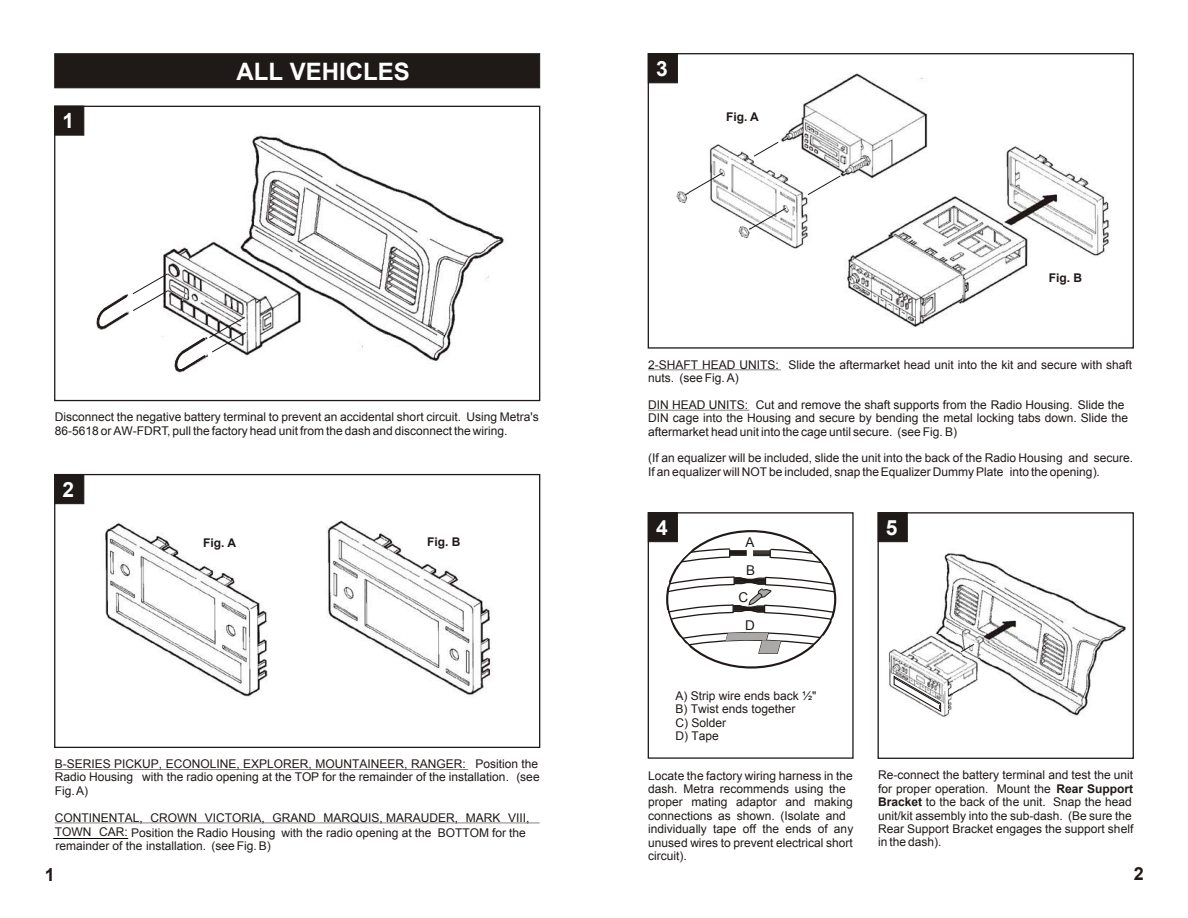
<style>
.page{position:relative;width:1188px;height:918px;background:#fff}
.page>*{position:absolute;margin:0;border:0;box-sizing:border-box;transform-origin:0 0}
.t1{font:700 24px "Arial";color:#fff}
.t2{font:700 21px "Arial";color:#fff}
.t3{font:700 18px "Arial";color:#1f1917}
.t4{font:13.5px/28.2px "Arial";color:#1f1917}
.t5{font:12px/13.4px "Arial";color:#1f1917}
.t6{font:700 12px "Arial";color:#1f1917}
.s1{font-weight:700}
</style>
<div class="page">
<div style="left:648px;top:512px;width:206px;height:247px;border:1px solid #1f1917"></div>
<div style="left:648px;top:513px;width:29px;height:29px;background:#1f1917"></div>
<div style="left:648px;top:512px;width:30px;height:30px;border:1px solid #1f1917"></div>
<div style="left:878px;top:513px;width:29px;height:29px;background:#1f1917"></div>
<div style="left:878px;top:512px;width:29px;height:30px;border:1px solid #1f1917"></div>
<svg style="left:664px;top:521px;width:173px;height:132px"></svg>
<div style="left:55px;top:106px;width:29px;height:29px;background:#1f1917"></div>
<div style="left:55px;top:106px;width:29px;height:29px;border:1px solid #1f1917"></div>
<div style="left:648px;top:53px;width:486px;height:296px;border:1px solid #1f1917"></div>
<svg style="left:55px;top:769px;width:485px;height:54px"></svg>
<svg style="left:648px;top:370px;width:133px;height:40px"></svg>
<div style="left:55px;top:475px;width:29px;height:29px;background:#1f1917"></div>
<div style="left:55px;top:474px;width:29px;height:30px;border:1px solid #1f1917"></div>
<div style="left:648px;top:54px;width:29px;height:29px;background:#1f1917"></div>
<div style="left:648px;top:54px;width:30px;height:29px;border:1px solid #1f1917"></div>
<div style="left:55px;top:54px;width:485px;height:34px;background:#1f1917"></div>
<div style="left:55px;top:54px;width:485px;height:34px;border:1px solid #1f1917"></div>
<div style="left:878px;top:512px;width:256px;height:247px;border:1px solid #1f1917"></div>
<div style="left:54px;top:106px;width:486px;height:295px;border:1px solid #1f1917"></div>
<div style="left:54px;top:474px;width:486px;height:274px;border:1px solid #1f1917"></div>
<img style="left:326px;top:520px;width:166px;height:176px">
<img style="left:847px;top:196px;width:181px;height:131px">
<img style="left:1003px;top:146px;width:107px;height:112px">
<img style="left:709px;top:144px;width:99px;height:105px">
<img style="left:105px;top:523px;width:163px;height:174px">
<img style="left:778px;top:73px;width:150px;height:109px">
<svg style="left:807px;top:175px;width:34px;height:20px"></svg>
<svg style="left:753px;top:142px;width:26px;height:15px"></svg>
<svg style="left:689px;top:172px;width:35px;height:24px"></svg>
<svg style="left:748px;top:208px;width:39px;height:22px"></svg>
<img style="left:676px;top:191px;width:13px;height:13px">
<img style="left:738px;top:226px;width:14px;height:14px">
<img style="left:163px;top:135px;width:341px;height:229px">
<svg style="left:97px;top:273px;width:181px;height:100px"></svg>
<img style="left:937px;top:553px;width:188px;height:163px">
<img style="left:981px;top:621px;width:37px;height:21px">
<img style="left:888px;top:650px;width:65px;height:67px">
<svg style="left:892px;top:628px;width:92px;height:84px"></svg>
<svg style="left:53px;top:838px;width:76px;height:1px"></svg>
<h2 class="t2" style="left:62px;top:109px;width:13px">1</h2>
<h1 class="t1" style="left:236px;top:58px;width:175px">ALL VEHICLES</h1>
<p class="t5" style="left:55px;top:410px;width:485px">Disconnect the negative battery terminal to prevent an accidental short circuit. Using Metra's<br>86-5618 or AW-FDRT, pull the factory head unit from the dash and disconnect the wiring.</p>
<h2 class="t2" style="left:62px;top:477px;width:13px">2</h2>
<p class="t6" style="left:203px;top:536px;width:34px">Fig. A</p>
<p class="t6" style="left:427px;top:535px;width:35px">Fig. B</p>
<p class="t5" style="left:55px;top:757px;width:486px;text-align:justify">B-SERIES PICKUP, ECONOLINE, EXPLORER, MOUNTAINEER, RANGER: Position the Radio Housing with the radio opening at the TOP for the remainder of the installation. (see Fig.A)</p>
<p class="t5" style="left:55px;top:810px;width:476px;line-height:14.9px">CONTINENTAL, CROWN VICTORIA, GRAND MARQUIS, MARAUDER, MARK VIII,<br>TOWN CAR: Position the Radio Housing with the radio opening at the BOTTOM for the</p>
<p class="t5" style="left:55px;top:839px;width:217px">remainder of the installation. (see Fig. B)</p>
<h2 class="t2" style="left:656px;top:56px;width:13px">3</h2>
<p class="t6" style="left:726px;top:110px;width:34px">Fig. A</p>
<p class="t6" style="left:1049px;top:271px;width:35px">Fig. B</p>
<p class="t5" style="left:648px;top:358px;width:485px">2-SHAFT HEAD UNITS: Slide the aftermarket head unit into the kit and secure with shaft nuts. (see Fig. A)</p>
<p class="t5" style="left:648px;top:398px;width:481px">DIN HEAD UNITS: Cut and remove the shaft supports from the Radio Housing. Slide the<br>DIN cage into the Housing and secure by bending the metal locking tabs down. Slide the aftermarket head unit into the cage until secure. (see Fig. B)</p>
<p class="t5" style="left:648px;top:451px;width:486px">(If an equalizer will be included, slide the unit into the back of the Radio Housing and secure.<br>If an equalizer will NOT be included, snap the Equalizer Dummy Plate into the opening).</p>
<h2 class="t2" style="left:656px;top:515px;width:13px">4</h2>
<h2 class="t2" style="left:886px;top:515px;width:13px">5</h2>
<p class="t4" style="left:745px;top:528px;width:11px">A<br>B</p>
<p class="t4" style="left:738px;top:583px;width:18px;line-height:27.8px;text-align:center">C<br>D</p>
<p class="t5" style="left:675px;top:689px;width:142px">A) Strip wire ends back ½"<br>B) Twist ends together<br>C) Solder<br>D) Tape</p>
<p class="t5" style="left:648px;top:769px;width:207px">Locate the factory wiring harness in the dash. Metra recommends using the proper mating adaptor and making connections as shown. (Isolate and individually tape off the ends of any unused wires to prevent electrical short circuit).</p>
<p class="t5" style="left:878px;top:769px;width:257px">Re-connect the battery terminal and test the unit for proper operation. Mount the <span class="s1">Rear Support Bracket</span> to the back of the unit. Snap the head unit/kit assembly into the sub-dash. (Be sure the Rear Support Bracket engages the support shelf in the dash).</p>
<h3 class="t3" style="left:45px;top:864px;width:12px">1</h3>
<h3 class="t3" style="left:1134px;top:864px;width:12px">2</h3>
</div>
